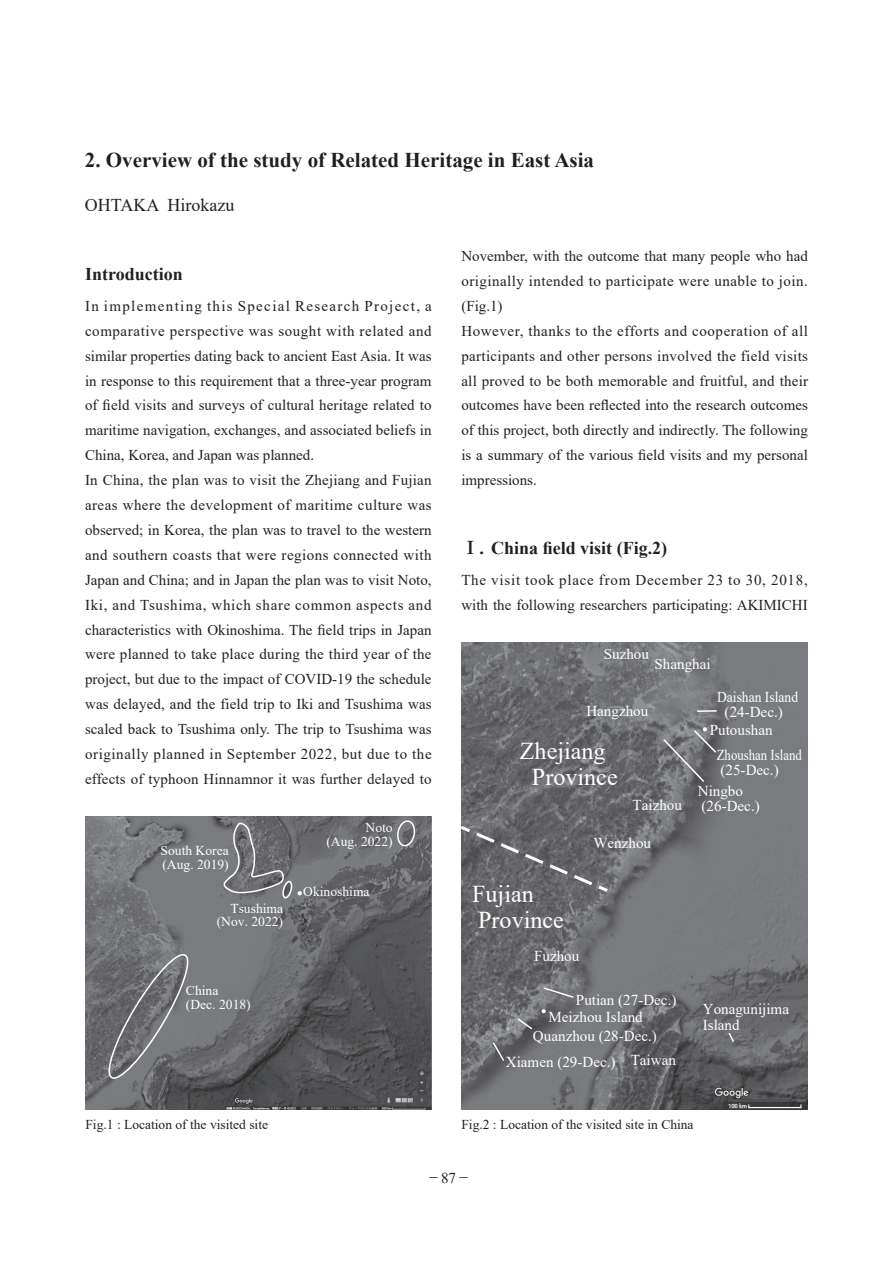
<style>
.page{position:relative;width:893px;height:1263px;background:#fff}
.page>*{position:absolute;margin:0;border:0;box-sizing:border-box;transform-origin:0 0}
.t1{font:24.15px/25.7px "Times New Roman";color:#fff;text-align:center}
.t2{font:700 21px "Times New Roman";color:#231f20}
.t3{font:700 18px "Times New Roman";color:#231f20}
.t4{font:18px "Times New Roman";color:#231f20}
.t5{font:15.15px/17px "Times New Roman";color:#fff}
.t6{font:15.15px/15.1px "Times New Roman";color:#fff;scale:.85 1}
.t7{font:15.15px/15.1px "Times New Roman";color:#fff;text-align:center;scale:.9 1}
.t8{font:15px/24.9px "Times New Roman";letter-spacing:.005em;color:#231f20}
.t9{font:15px "Ryumin Pr 6 N";color:#231f20}
.t10{font:13.5px/13.5px "Times New Roman";color:#fff}
.t11{font:13.5px "Times New Roman";color:#231f20}
.s1{font-family:"Ryumin Pr 6 N";font-stretch:expanded}
.s2{font-family:"Times New Roman"}
</style>
<div class="page">
<img style="left:85px;top:817px;width:347px;height:292px">
<svg style="left:104px;top:949px;width:89px;height:135px"></svg>
<svg style="left:396px;top:819px;width:21px;height:29px"></svg>
<svg style="left:223px;top:822px;width:79px;height:78px"></svg>
<img style="left:461px;top:642px;width:346px;height:467px">
<svg style="left:491px;top:1040px;width:15px;height:22px"></svg>
<svg style="left:542px;top:986px;width:33px;height:13px"></svg>
<svg style="left:542px;top:1009px;width:4px;height:4px"></svg>
<svg style="left:516px;top:1017px;width:18px;height:14px"></svg>
<svg style="left:461px;top:823px;width:150px;height:71px"></svg>
<svg style="left:662px;top:727px;width:56px;height:57px"></svg>
<hr style="left:697px;top:710px;width:20px;height:2px;background:#fff">
<img style="left:724px;top:1099px;width:81px;height:10px">
<svg style="left:727px;top:1031px;width:8px;height:12px"></svg>
<h2 class="t2" style="left:85px;top:145px;width:511px">2. Overview of the study of Related Heritage in East Asia</h2>
<p class="t4" style="left:85px;top:192px;width:151px">OHTAKA Hirokazu</p>
<p class="t3" style="left:85px;top:261px;width:99px">Introduction</p>
<p class="t8" style="left:85px;top:293px;width:348px">In implementing this Special Research Project, a comparative perspective was sought with related and similar properties dating back to ancient East Asia. It was in response to this requirement that a three-year program of field visits and surveys of cultural heritage related to maritime navigation, exchanges, and associated beliefs in China, Korea, and Japan was planned.<br>In China, the plan was to visit the Zhejiang and Fujian areas where the development of maritime culture was observed; in Korea, the plan was to travel to the western and southern coasts that were regions connected with Japan and China; and in Japan the plan was to visit Noto, Iki, and Tsushima, which share common aspects and characteristics with Okinoshima. The field trips in Japan were planned to take place during the third year of the project, but due to the impact of COVID-19 the schedule was delayed, and the field trip to Iki and Tsushima was scaled back to Tsushima only. The trip to Tsushima was originally planned in September 2022, but due to the effects of typhoon Hinnamnor it was further delayed to</p>
<p class="t10" style="left:161px;top:843px;width:70px">South Korea (Aug. 2019)</p>
<p class="t10" style="left:217px;top:901px;width:68px;text-align:right">Tsushima (Nov. 2022)</p>
<p class="t10" style="left:326px;top:821px;width:68px;text-align:right">Noto<br>(Aug. 2022)</p>
<p class="t10" style="left:303px;top:884px;width:68px">Okinoshima</p>
<p class="t10" style="left:186px;top:983px;width:66px">China (Dec. 2018)</p>
<p class="t11" style="left:85px;top:1115px;width:184px">Fig.1 : Location of the visited site</p>
<p class="t8" style="left:461px;top:243px;width:348px">November, with the outcome that many people who had originally intended to participate were unable to join. (Fig.1)<br>However, thanks to the efforts and cooperation of all participants and other persons involved the field visits all proved to be both memorable and fruitful, and their outcomes have been reflected into the research outcomes of this project, both directly and indirectly. The following is a summary of the various field visits and my personal impressions.</p>
<p class="t3" style="left:461px;top:535px;width:207px"><span class="s1">Ⅰ</span>. China field visit (Fig.2)</p>
<p class="t8" style="left:461px;top:567px;width:348px">The visit took place from December 23 to 30, 2018, with the following researchers participating: AKIMICHI</p>
<p class="t5" style="left:604px;top:645px;width:47px">Suzhou</p>
<p class="t5" style="left:654px;top:655px;width:58px">Shanghai</p>
<p class="t5" style="left:586px;top:701px;width:63px">Hangzhou</p>
<p class="t7" style="left:717px;top:689px;width:92px">Daishan Island (24-Dec.)</p>
<p class="t5" style="left:710px;top:721px;width:64px">Putoushan</p>
<h1 class="t1" style="left:520px;top:737px;width:99px">Zhejiang<br>Province</h1>
<p class="t6" style="left:717px;top:746px;width:102px">Zhoushan Island (25-Dec.)</p>
<p class="t5" style="left:698px;top:781px;width:47px">Ningbo</p>
<p class="t5" style="left:633px;top:795px;width:51px">Taizhou</p>
<p class="t5" style="left:702px;top:797px;width:60px">(26-Dec.)</p>
<p class="t5" style="left:593px;top:834px;width:59px">Wenzhou</p>
<h1 class="t1" style="left:472px;top:880px;width:93px;text-align:left">Fujian<br>Province</h1>
<p class="t5" style="left:534px;top:947px;width:47px">Fuzhou</p>
<p class="t5" style="left:548px;top:990px;width:129px;text-indent:27px">Putian (27-Dec.)<br>Meizhou Island</p>
<p class="t5" style="left:506px;top:1053px;width:111px">Xiamen (29-Dec.)</p>
<p class="t5" style="left:533px;top:1027px;width:125px">Quanzhou (28-Dec.)</p>
<p class="t5" style="left:631px;top:1051px;width:47px">Taiwan</p>
<p class="t5" style="left:703px;top:1000px;width:88px">Yonagunijima<br>Island</p>
<p class="t11" style="left:461px;top:1115px;width:234px">Fig.2 : Location of the visited site in China</p>
<p class="t9" style="left:426px;top:1165px;width:46px">－<span class="s2">87</span>－</p>
</div>
